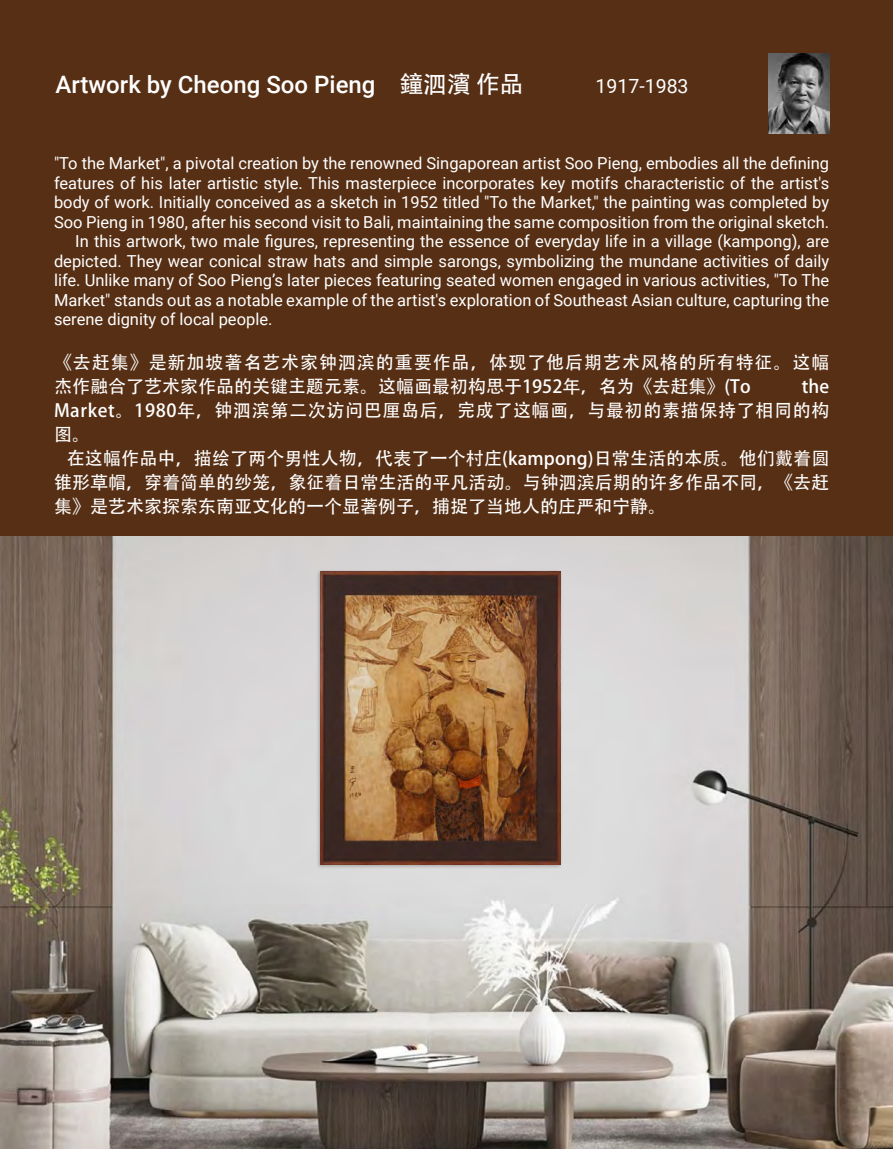
<style>
.page{position:relative;width:893px;height:1149px;background:#fff}
.page>*{position:absolute;margin:0;border:0;box-sizing:border-box;transform-origin:0 0}
.t1{font:500 24px "Roboto";color:#fff}
.t2{font:19.5px "Roboto";color:#fff}
.t3{font:18px/24px "Adobe Heiti Std";color:#fff;text-align:justify}
.t4{font:18px/24px "Adobe Heiti Std";letter-spacing:.05em;color:#fff}
.t5{font:16.5px "Roboto";color:#fff}
.s1{font-family:"Adobe Heiti Std";font-weight:400}
</style>
<div class="page">
<div style="left:0;top:0;width:893px;height:1148px;background:#572f14"></div>
<img style="left:768px;top:54px;width:62px;height:79px">
<img style="left:0;top:536px;width:893px;height:612px">
<div style="left:315px;top:569px;width:248px;height:299px;background:#000;opacity:.25"></div>
<img style="left:320px;top:571px;width:241px;height:293px">
<h1 class="t1" style="left:56px;top:68px;width:470px">Artwork by Cheong Soo Pieng <span class="s1">鐘泗濱 作品</span></h1>
<p class="t2" style="left:596px;top:73px;width:95px">1917-1983</p>
<p class="t5" style="left:54px;top:152px;width:777px">"To the Market", a pivotal creation by the renowned Singaporean artist Soo Pieng, embodies all the defining</p>
<p class="t5" style="left:54px;top:171px;width:777px">features of his later artistic style. This masterpiece incorporates key motifs characteristic of the artist's</p>
<p class="t5" style="left:54px;top:191px;width:777px">body of work. Initially conceived as a sketch in 1952 titled "To the Market," the painting was completed by</p>
<p class="t5" style="left:54px;top:210px;width:777px">Soo Pieng in 1980, after his second visit to Bali, maintaining the same composition from the original sketch.</p>
<p class="t5" style="left:75px;top:230px;width:755px">In this artwork, two male figures, representing the essence of everyday life in a village (kampong), are</p>
<p class="t5" style="left:54px;top:249px;width:777px">depicted. They wear conical straw hats and simple sarongs, symbolizing the mundane activities of daily</p>
<p class="t5" style="left:54px;top:269px;width:777px">life. Unlike many of Soo Pieng’s later pieces featuring seated women engaged in various activities, "To The</p>
<p class="t5" style="left:54px;top:288px;width:777px">Market" stands out as a notable example of the artist's exploration of Southeast Asian culture, capturing the</p>
<p class="t5" style="left:54px;top:308px;width:220px">serene dignity of local people.</p>
<p class="t4" style="left:54px;top:350px;width:777px">《去赶集》是新加坡著名艺术家钟泗滨的重要作品，体现了他后期艺术风格的所有特征。这幅杰作融合了艺术家作品的关键主题元素。这幅画最初构思于1952年，名为《去赶集》(To</p>
<p class="t3" style="left:54px;top:374px;width:777px;text-indent:748px">the Market。1980年，钟泗滨第二次访问巴厘岛后，完成了这幅画，与最初的素描保持了相同的构图。</p>
<p class="t3" style="left:54px;top:446px;width:777px;text-indent:13px">在这幅作品中，描绘了两个男性人物，代表了一个村庄(kampong)日常生活的本质。他们戴着圆锥形草帽，穿着简单的纱笼，象征着日常生活的平凡活动。与钟泗滨后期的许多作品不同，《去赶集》是艺术家探索东南亚文化的一个显著例子，捕捉了当地人的庄严和宁静。</p>
</div>
